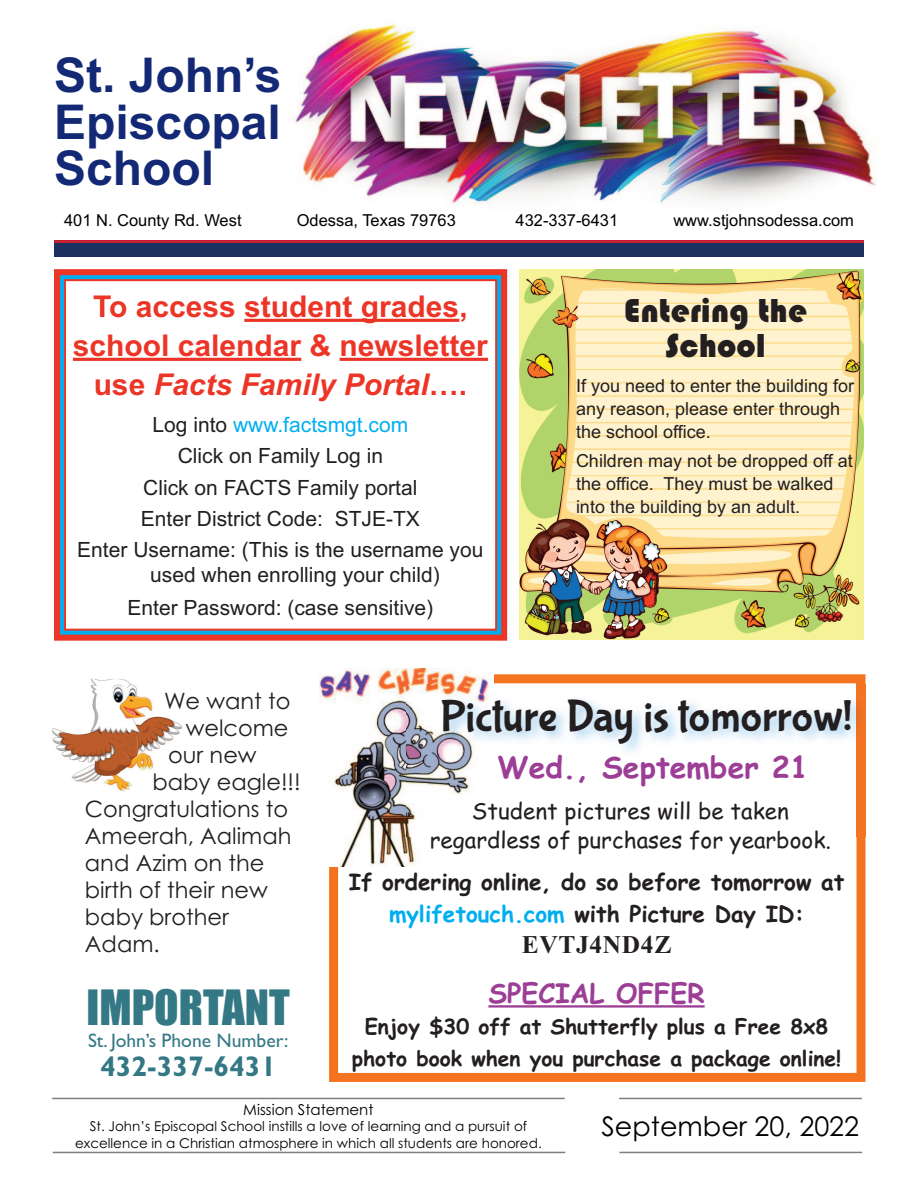
<style>
.page{position:relative;width:918px;height:1188px;background:#fff}
.page>*{position:absolute;margin:0;border:0;box-sizing:border-box;transform-origin:0 0}
.t1{font:700 48px/46.8px "Arial";color:#142975;text-align:justify}
.t2{font:45px "Bubblegum Sans";color:#231f20}
.t3{font:45px "Impact";color:#347885}
.t4{font:34.5px/35.4px "Bauhaus 93";color:#231f20;text-align:center}
.t5{font:700 30px/39px "Arial";color:#ec3526;text-align:center}
.t6{font:700 30px "Comic Sans MS";color:#9c3d96}
.t7{font:700 28.5px "Gill Sans";color:#347885}
.t8{font:27px "Century Gothic";color:#000}
.t9{font:700 27px "Comic Sans MS";color:#9c3d96}
.t10{font:700 25.5px "Times New Roman";letter-spacing:.025em;color:#231f20}
.t11{font:22.5px "Century Gothic";color:#231f20}
.t12{font:700 22.5px/31.5px "Comic Sans MS";color:#231f20;text-align:center}
.t13{font:22.5px/29.1px "Comic Sans MS";color:#231f20;text-align:center}
.t14{font:21px/31.2px "Arial";color:#231f20;text-align:center}
.t15{font:700 21px/31.5px "Comic Sans MS";color:#231f20;text-align:center}
.t16{font:19.5px "Gill Sans";color:#347885}
.t17{font:18px/23.1px "Arial";color:#231f20}
.t18{font:16.5px "Arial";color:#000}
.t19{font:15px "Century Gothic";color:#000}
.t20{font:13.5px/16.5px "Century Gothic";color:#000;text-align:center}
.s1{font-style:italic}
.s2{color:#00aeef}
</style>
<div class="page">
<div style="left:57px;top:272px;width:447px;height:366px;border:8px solid #00aeef"></div>
<div style="left:54px;top:269px;width:453px;height:372px;border:6px solid #ec3526"></div>
<div style="left:64px;top:279px;width:433px;height:352px;border:2px solid #ec3526"></div>
<img style="left:293px;top:24px;width:583px;height:179px">
<hr style="left:54px;top:240px;width:810px;height:3px;background:#c52032">
<hr style="left:53px;top:1152px;width:512px;height:1px;background:#837d79">
<hr style="left:619px;top:1098px;width:243px;height:1px;background:#837d79">
<hr style="left:619px;top:1152px;width:243px;height:1px;background:#837d79">
<hr style="left:52px;top:1098px;width:513px;height:1px;background:#837d79">
<div style="left:54px;top:243px;width:810px;height:14px;background:#1c3160"></div>
<div style="left:329px;top:674px;width:537px;height:408px;border:9px solid #f47321"></div>
<div style="left:304px;top:663px;width:190px;height:204px;background:#fff"></div>
<img style="left:319px;top:669px;width:169px;height:198px">
<hr style="left:488px;top:1005px;width:217px;height:3px;background:#9c3d96">
<img style="left:407px;top:685px;width:459px;height:151px">
<hr style="left:244px;top:319px;width:215px;height:3px;background:#ec3526">
<hr style="left:73px;top:358px;width:228px;height:3px;background:#ec3526">
<hr style="left:340px;top:358px;width:148px;height:3px;background:#ec3526">
<img style="left:520px;top:269px;width:344px;height:370px">
<img style="left:52px;top:679px;width:130px;height:112px">
<h1 class="t1" style="left:54px;top:56px;width:229px">St. John’s Episcopal School</h1>
<p class="t18" style="left:64px;top:214px;width:179px">401 N. County Rd. West</p>
<p class="t18" style="left:297px;top:214px;width:161px">Odessa, Texas 79763</p>
<p class="t18" style="left:516px;top:214px;width:104px">432-337-6431</p>
<p class="t18" style="left:673px;top:214px;width:182px">www.stjohnsodessa.com</p>
<h3 class="t5" style="left:73px;top:290px;width:417px">To access student grades, school calendar &amp; newsletter use <span class="s1">Facts Family Portal</span>….</h3>
<p class="t14" style="left:77px;top:411px;width:408px">Log into <span class="s2">www.factsmgt.com<br></span>Click on Family Log in<br>Click on FACTS Family portal<br>Enter District Code: STJE-TX<br>Enter Username: (This is the username you</p>
<p class="t14" style="left:128px;top:561px;width:314px;line-height:32.7px;text-align:left;text-indent:23px">used when enrolling your child)<br>Enter Password: (case sensitive)</p>
<h3 class="t4" style="left:624px;top:292px;width:185px">Entering the<br>School</h3>
<p class="t17" style="left:576px;top:375px;width:280px">If you need to enter the building for any reason, please enter through the school office.</p>
<p class="t17" style="left:576px;top:451px;width:278px">Children may not be dropped off at the office. They must be walked into the building by an adult.</p>
<p class="t11" style="left:164px;top:692px;width:128px">We want to</p>
<p class="t11" style="left:186px;top:719px;width:104px">welcome</p>
<p class="t11" style="left:168px;top:746px;width:90px">our new</p>
<p class="t11" style="left:152px;top:773px;width:150px">baby eagle!!!</p>
<p class="t11" style="left:85px;top:800px;width:205px">Congratulations to</p>
<p class="t11" style="left:85px;top:827px;width:208px">Ameerah, Aalimah</p>
<p class="t11" style="left:85px;top:854px;width:181px">and Azim on the</p>
<p class="t11" style="left:85px;top:881px;width:184px">birth of their new</p>
<p class="t11" style="left:85px;top:908px;width:145px">baby brother</p>
<p class="t11" style="left:85px;top:935px;width:76px">Adam.</p>
<h2 class="t3" style="left:86px;top:993px;width:205px">IMPORTANT</h2>
<p class="t16" style="left:88px;top:1029px;width:202px">St. John’s Phone Number:</p>
<h3 class="t7" style="left:100px;top:1050px;width:178px">432-337-6431</h3>
<h2 class="t2" style="left:440px;top:691px;width:414px">Picture Day is tomorrow!</h2>
<h3 class="t6" style="left:497px;top:755px;width:313px">Wed., September 21</h3>
<p class="t13" style="left:430px;top:799px;width:403px">Student pictures will be taken regardless of purchases for yearbook.</p>
<p class="t12" style="left:349px;top:869px;width:497px">If ordering online, do so before tomorrow at <span class="s2">mylifetouch.com</span> with Picture Day ID:</p>
<p class="t10" style="left:522px;top:929px;width:151px">EVTJ4ND4Z</p>
<p class="t9" style="left:488px;top:982px;width:218px">SPECIAL OFFER</p>
<p class="t15" style="left:352px;top:1013px;width:491px">Enjoy $30 off at Shutterfly plus a Free 8x8 photo book when you purchase a package online!</p>
<p class="t19" style="left:243px;top:1103px;width:132px">Mission Statement</p>
<p class="t20" style="left:75px;top:1119px;width:468px">St. John’s Episcopal School instills a love of learning and a pursuit of excellence in a Christian atmosphere in which all students are honored.</p>
<p class="t8" style="left:601px;top:1116px;width:259px">September 20, 2022</p>
</div>
